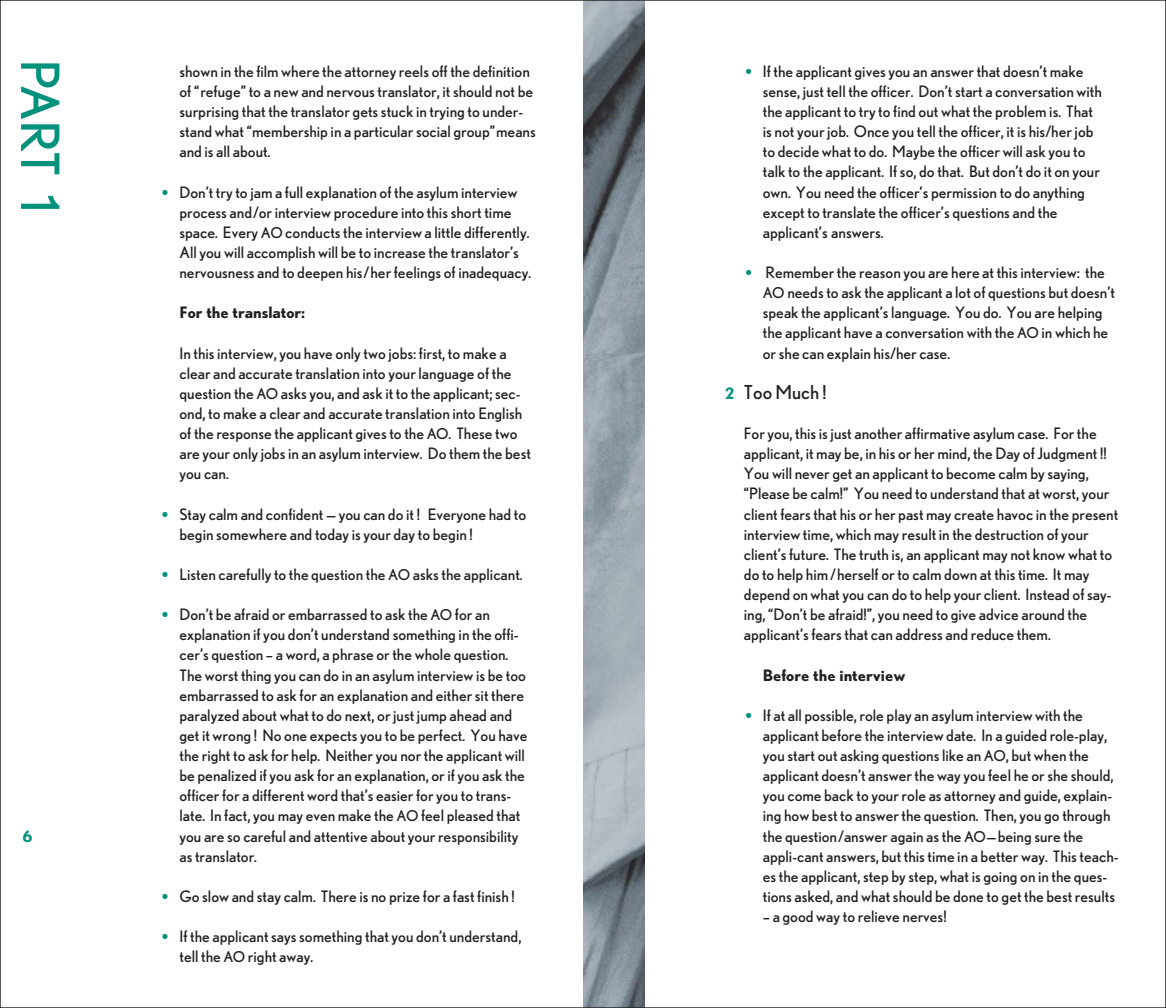
<style>
.page{position:relative;width:1166px;height:1008px;background:#fff}
.page>*{position:absolute;margin:0;border:0;box-sizing:border-box;transform-origin:0 0}
.t1{font:52.5px "Nobel";color:#00927c}
.t2{font:19.25px "Nobel";color:#231f20}
.t3{font:15.75px/20.1px "Nobel";color:#231f20}
.t4{font:700 15.75px "Nobel";color:#231f20}
.t5{font:900 15.75px "Arial";color:#00927c}
.t6{font:700 15.75px "Nobel";color:#00927c}
.s1{font-size:14.88px}
</style>
<div class="page">
<img style="left:583px;top:2px;width:62px;height:1004px">
<h1 class="t1" style="left:58px;top:59px;width:155px;rotate:90deg">PART 1</h1>
<p class="t6" style="left:23px;top:830px;width:11px">6</p>
<p class="t5" style="left:161px;top:186px;width:9px">•</p>
<p class="t5" style="left:161px;top:508px;width:9px">•</p>
<p class="t5" style="left:161px;top:569px;width:9px">•</p>
<p class="t5" style="left:161px;top:609px;width:9px">•</p>
<p class="t5" style="left:161px;top:891px;width:9px">•</p>
<p class="t5" style="left:161px;top:931px;width:9px">•</p>
<p class="t3" style="left:179px;top:63px;width:358px">shown in the film where the attorney reels off the definition of “refuge” to a new and nervous translator, it should not be surprising that the translator gets stuck in trying to under&shy;stand what “membership in a particular social group”means and is all about.</p>
<p class="t3" style="left:179px;top:184px;width:353px">Don’t try to jam a full explanation of the asylum interview process and/or interview procedure into this short time space. Every <span class="s1">AO</span> conducts the interview a little differently.<br>All you will accomplish will be to increase the translator’s nervousness and to deepen his/her feelings of inadequacy.</p>
<p class="t4" style="left:179px;top:307px;width:127px">For the translator:</p>
<p class="t3" style="left:179px;top:345px;width:353px">In this interview, you have only two jobs: first, to make a clear and accurate translation into your language of the question the <span class="s1">AO</span> asks you, and ask it to the applicant; sec&shy;ond, to make a clear and accurate translation into English of the response the applicant gives to the <span class="s1">AO</span>. These two are your only jobs in an asylum interview. Do them the best you can.</p>
<p class="t3" style="left:179px;top:506px;width:348px">Stay calm and confident — you can do it ! Everyone had to begin somewhere and today is your day to begin !</p>
<p class="t3" style="left:179px;top:566px;width:344px">Listen carefully to the question the <span class="s1">AO</span> asks the applicant.</p>
<p class="t3" style="left:179px;top:606px;width:349px">Don’t be afraid or embarrassed to ask the <span class="s1">AO</span> for an explanation if you don’t understand something in the offi&shy;cer’s question – a word, a phrase or the whole question.<br>The worst thing you can do in an asylum interview is be too embarrassed to ask for an explanation and either sit there paralyzed about what to do next, or just jump ahead and get it wrong ! No one expects you to be perfect. You have the right to ask for help. Neither you nor the applicant will be penalized if you ask for an explanation, or if you ask the officer for a different word that’s easier for you to trans&shy;late. In fact, you may even make the <span class="s1">AO</span> feel pleased that you are so careful and attentive about your responsibility as translator.</p>
<p class="t3" style="left:179px;top:888px;width:337px">Go slow and stay calm. There is no prize for a fast finish !</p>
<p class="t3" style="left:179px;top:928px;width:343px">If the applicant says something that you don’t understand, tell the <span class="s1">AO</span> right away.</p>
<p class="t6" style="left:725px;top:387px;width:11px">2</p>
<p class="t3" style="left:763px;top:63px;width:340px">If the applicant gives you an answer that doesn’t make sense, just tell the officer. Don’t start a conversation with the applicant to try to find out what the problem is. That is not your job. Once you tell the officer, it is his/her job to decide what to do. Maybe the officer will ask you to talk to the applicant. If so, do that. But don’t do it on your own. You need the officer’s permission to do anything except to translate the officer’s questions and the applicant’s answers.</p>
<p class="t3" style="left:763px;top:264px;width:354px">Remember the reason you are here at this interview: the <span class="s1">AO</span> needs to ask the applicant a lot of questions but doesn’t speak the applicant’s language. You do. You are helping the applicant have a conversation with the <span class="s1">AO</span> in which he or she can explain his/her case.</p>
<p class="t2" style="left:744px;top:385px;width:84px">Too Much !</p>
<p class="t3" style="left:744px;top:425px;width:376px">For you, this is just another affirmative asylum case. For the applicant, it may be, in his or her mind, the Day of Judgment !!<br>You will never get an applicant to become calm by saying, “Please be calm!” You need to understand that at worst, your client fears that his or her past may create havoc in the present interview time, which may result in the destruction of your client’s future. The truth is, an applicant may not know what to do to help him /herself or to calm down at this time. It may depend on what you can do to help your client. Instead of say&shy;ing, “Don’t be afraid!”, you need to give advice around the applicant’s fears that can address and reduce them.</p>
<p class="t4" style="left:763px;top:669px;width:144px">Before the interview</p>
<p class="t3" style="left:763px;top:707px;width:357px">If at all possible, role play an asylum interview with the applicant before the interview date. In a guided role-play, you start out asking questions like an <span class="s1">AO</span>, but when the applicant doesn’t answer the way you feel he or she should, you come back to your role as attorney and guide, explain&shy;ing how best to answer the question. Then, you go through the question/answer again as the <span class="s1">AO</span>—being sure the appli-cant answers, but this time in a better way. This teach&shy;es the applicant, step by step, what is going on in the ques&shy;tions asked, and what should be done to get the best results</p>
<p class="t3" style="left:763px;top:908px;width:185px">– a good way to relieve nerves!</p>
<p class="t5" style="left:744px;top:66px;width:9px">•</p>
<p class="t5" style="left:744px;top:267px;width:9px">•</p>
<p class="t5" style="left:744px;top:710px;width:9px">•</p>
</div>
